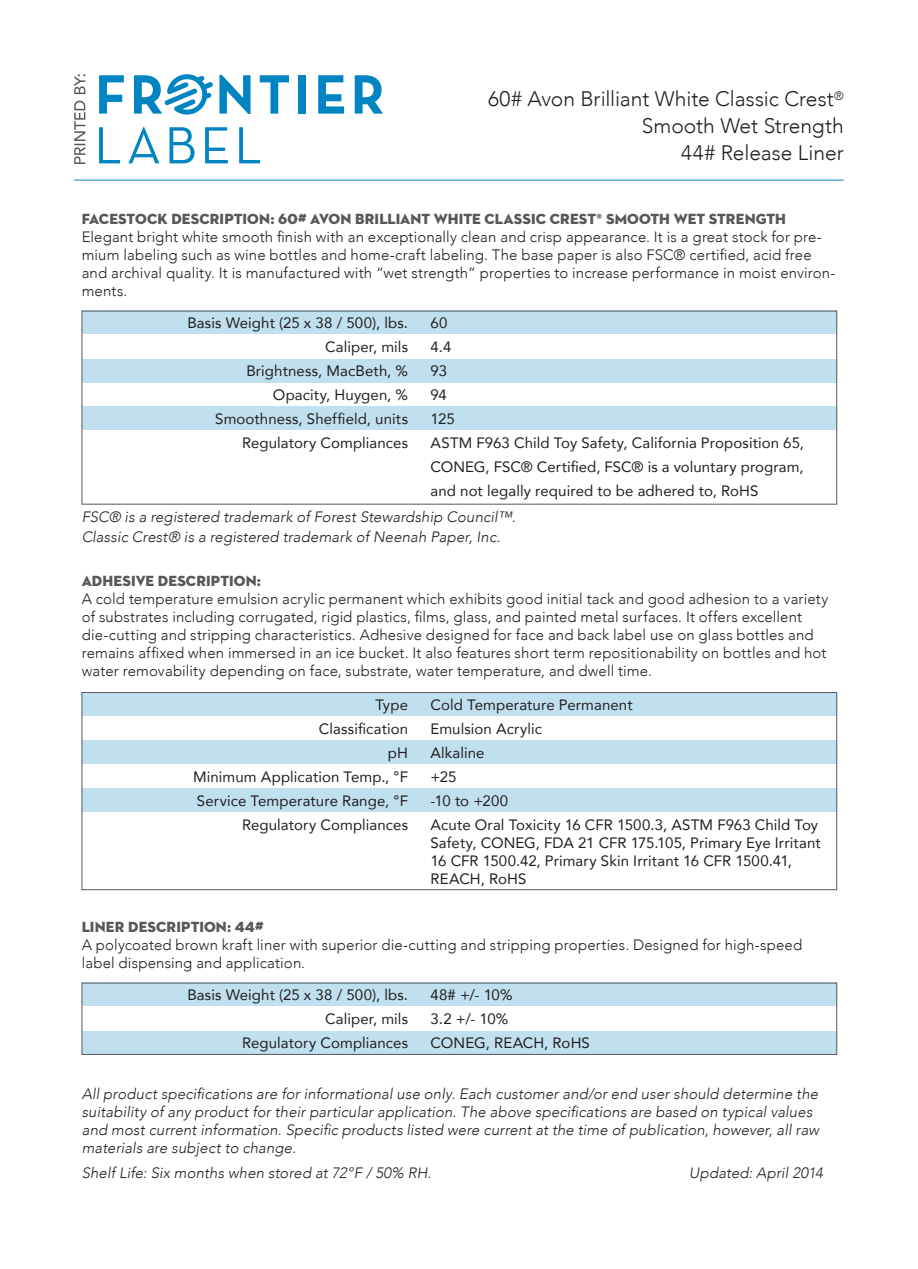
<style>
.page{position:relative;width:918px;height:1269px;background:#fff}
.page>*{position:absolute;margin:0;border:0;box-sizing:border-box;transform-origin:0 0}
.t1{font:300 21px/27px "Avenir";color:#231f20;text-align:right}
.t2{font:300 15px/18px "Avenir";letter-spacing:.01em;color:#231f20}
.t3{font:15px/18px "Avenir";letter-spacing:.005em;color:#231f20;text-align:justify}
.t4{font:italic 300 15px/18px "Avenir";letter-spacing:.01em;color:#231f20}
.t5{font:15px "Neutraface 2 Display Titling";letter-spacing:.005em;color:#57585a}
</style>
<div class="page">
<div style="left:82px;top:311px;width:755px;height:23px;background:#c0e0ef"></div>
<div style="left:82px;top:983px;width:755px;height:23px;background:#c0e0ef"></div>
<div style="left:82px;top:692px;width:755px;height:23px;background:#c0e0ef"></div>
<div style="left:82px;top:359px;width:755px;height:23px;background:#c0e0ef"></div>
<div style="left:82px;top:1031px;width:755px;height:23px;background:#c0e0ef"></div>
<div style="left:82px;top:740px;width:755px;height:24px;background:#c0e0ef"></div>
<div style="left:82px;top:407px;width:755px;height:23px;background:#c0e0ef"></div>
<div style="left:82px;top:788px;width:755px;height:23px;background:#c0e0ef"></div>
<svg style="left:99px;top:75px;width:25px;height:39px"></svg>
<svg style="left:134px;top:74px;width:79px;height:41px"></svg>
<svg style="left:219px;top:75px;width:32px;height:39px"></svg>
<svg style="left:260px;top:75px;width:29px;height:39px"></svg>
<div style="left:298px;top:75px;width:8px;height:39px;background:#0085c2"></div>
<svg style="left:318px;top:75px;width:26px;height:39px"></svg>
<svg style="left:355px;top:75px;width:28px;height:39px"></svg>
<svg style="left:99px;top:127px;width:21px;height:36px"></svg>
<svg style="left:128px;top:127px;width:31px;height:36px"></svg>
<svg style="left:170px;top:127px;width:24px;height:36px"></svg>
<svg style="left:205px;top:127px;width:23px;height:36px"></svg>
<svg style="left:239px;top:127px;width:21px;height:36px"></svg>
<hr style="left:74px;top:180px;width:770px;height:1px;background:#0085c2">
<svg style="left:74px;top:74px;width:11px;height:90px"></svg>
<div style="left:82px;top:983px;width:755px;height:72px;border:1px solid #57585a"></div>
<div style="left:82px;top:692px;width:755px;height:198px;border:1px solid #57585a"></div>
<h1 class="t1" style="left:488px;top:86px;width:357px">60# Avon Brilliant White Classic Crest<sup>®<br></sup>Smooth Wet Strength<br>44# Release Liner</h1>
<p class="t5" style="left:82px;top:209px;width:706px">FACESTOCK DESCRIPTION: 60# AVON BRILLIANT WHITE CLASSIC CREST® SMOOTH WET STRENGTH</p>
<p class="t2" style="left:82px;top:228px;width:755px">Elegant bright white smooth finish with an exceptionally clean and crisp appearance. It is a great stock for pre&shy;mium labeling such as wine bottles and home-craft labeling. The base paper is also FSC® certified, acid free and archival quality. It is manufactured with “wet strength” properties to increase performance in moist environ&shy;ments.</p>
<p class="t3" style="left:187px;top:314px;width:222px">Basis Weight (25 x 38 / 500), lbs.</p>
<p class="t3" style="left:431px;top:314px;width:18px">60</p>
<p class="t3" style="left:325px;top:338px;width:85px">Caliper, mils</p>
<p class="t3" style="left:431px;top:338px;width:22px">4.4</p>
<p class="t3" style="left:246px;top:362px;width:163px">Brightness, MacBeth, %</p>
<p class="t3" style="left:431px;top:362px;width:18px">93</p>
<p class="t3" style="left:273px;top:386px;width:137px">Opacity, Huygen, %</p>
<p class="t3" style="left:431px;top:386px;width:18px">94</p>
<p class="t3" style="left:215px;top:410px;width:194px">Smoothness, Sheffield, units</p>
<p class="t3" style="left:431px;top:410px;width:26px">125</p>
<p class="t3" style="left:242px;top:434px;width:168px">Regulatory Compliances</p>
<p class="t3" style="left:431px;top:431px;width:375px;line-height:24px">ASTM F963 Child Toy Safety, California Proposition 65, CONEG, FSC® Certified, FSC® is a voluntary program, and not legally required to be adhered to, RoHS</p>
<p class="t4" style="left:82px;top:507px;width:435px;line-height:19.5px">FSC® is a registered trademark of Forest Stewardship Council™.<br>Classic Crest® is a registered trademark of Neenah Paper, Inc.</p>
<p class="t5" style="left:82px;top:572px;width:181px">ADHESIVE DESCRIPTION:</p>
<p class="t2" style="left:82px;top:590px;width:748px">A cold temperature emulsion acrylic permanent which exhibits good initial tack and good adhesion to a variety of substrates including corrugated, rigid plastics, films, glass, and painted metal surfaces. It offers excellent die-cutting and stripping characteristics. Adhesive designed for face and back label use on glass bottles and remains affixed when immersed in an ice bucket. It also features short term repositionability on bottles and hot water removability depending on face, substrate, water temperature, and dwell time.</p>
<p class="t3" style="left:375px;top:695px;width:34px">Type</p>
<p class="t3" style="left:431px;top:695px;width:204px">Cold Temperature Permanent</p>
<p class="t3" style="left:319px;top:719px;width:91px">Classification</p>
<p class="t3" style="left:431px;top:719px;width:113px">Emulsion Acrylic</p>
<p class="t3" style="left:388px;top:743px;width:22px">pH</p>
<p class="t3" style="left:431px;top:743px;width:55px">Alkaline</p>
<p class="t3" style="left:193px;top:767px;width:216px">Minimum Application Temp., °F</p>
<p class="t3" style="left:431px;top:767px;width:27px">+25</p>
<p class="t3" style="left:197px;top:791px;width:213px">Service Temperature Range, °F</p>
<p class="t3" style="left:431px;top:791px;width:79px">-10 to +200</p>
<p class="t3" style="left:242px;top:815px;width:168px">Regulatory Compliances</p>
<p class="t3" style="left:431px;top:815px;width:392px;text-align:left">Acute Oral Toxicity 16 CFR 1500.3, ASTM F963 Child Toy Safety, CONEG, FDA 21 CFR 175.105, Primary Eye Irritant 16 CFR 1500.42, Primary Skin Irritant 16 CFR 1500.41, REACH, RoHS</p>
<p class="t5" style="left:82px;top:917px;width:183px">LINER DESCRIPTION: 44#</p>
<p class="t2" style="left:82px;top:935px;width:722px">A polycoated brown kraft liner with superior die-cutting and stripping properties. Designed for high-speed label dispensing and application.</p>
<p class="t3" style="left:187px;top:986px;width:222px">Basis Weight (25 x 38 / 500), lbs.</p>
<p class="t3" style="left:431px;top:986px;width:84px">48# +/- 10%</p>
<p class="t3" style="left:325px;top:1010px;width:85px">Caliper, mils</p>
<p class="t3" style="left:431px;top:1010px;width:79px">3.2 +/- 10%</p>
<p class="t3" style="left:242px;top:1034px;width:168px">Regulatory Compliances</p>
<p class="t3" style="left:431px;top:1034px;width:161px">CONEG, REACH, RoHS</p>
<p class="t4" style="left:82px;top:1085px;width:739px">All product specifications are for informational use only. Each customer and/or end user should determine the suitability of any product for their particular application. The above specifications are based on typical values and most current information. Specific products listed were current at the time of publication, however, all raw materials are subject to change.</p>
<p class="t4" style="left:82px;top:1164px;width:351px">Shelf Life: Six months when stored at 72°F / 50% RH.</p>
<p class="t4" style="left:689px;top:1164px;width:135px">Updated: April 2014</p>
</div>
